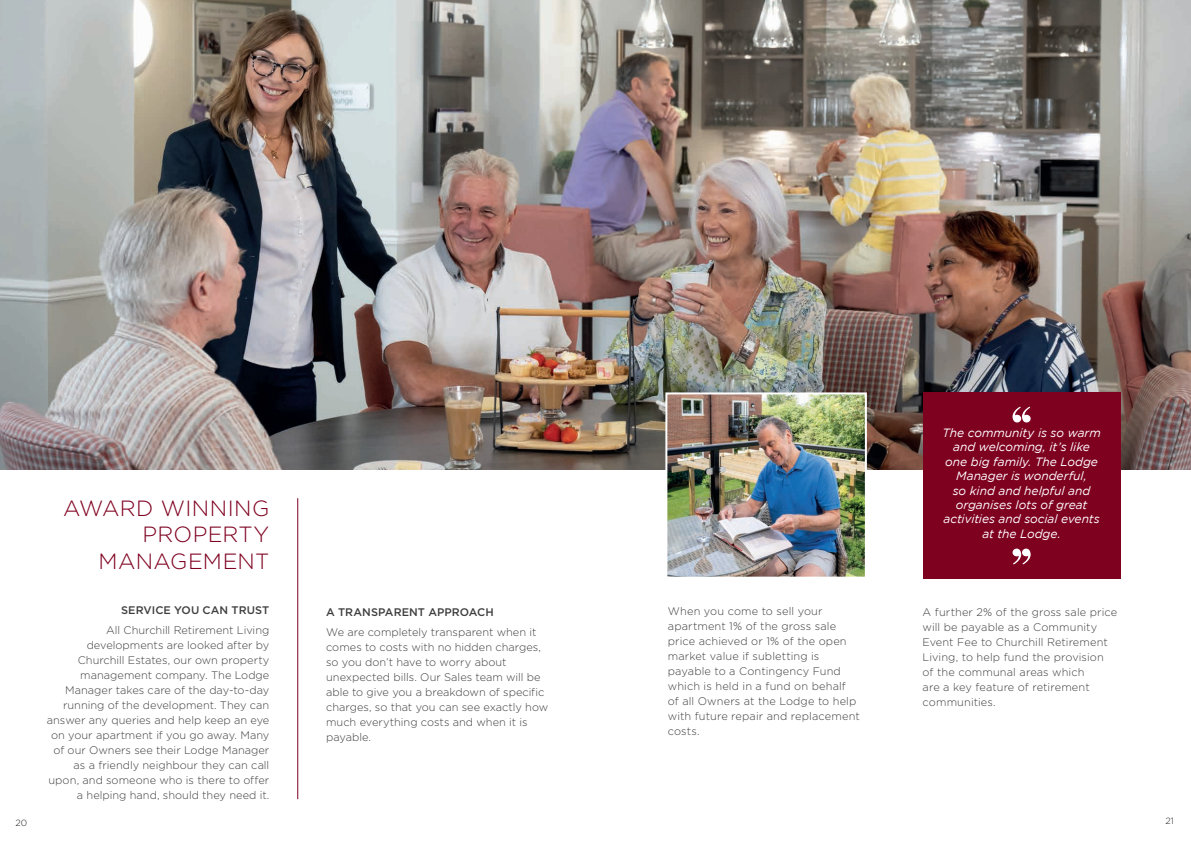
<style>
.page{position:relative;width:1191px;height:842px;background:#fff}
.page>*{position:absolute;margin:0;border:0;box-sizing:border-box;transform-origin:0 0}
.Headings_-_RED{font:300 22px/26.4px "Gotham";letter-spacing:.015em;color:#7f0120;text-align:right}
.t1{font:italic 12px/14.4px "Gotham";letter-spacing:-.005em;color:#fff;text-align:center}
.Body_copy_black{font:300 11px/15px "Gotham";letter-spacing:.005em;color:#3e3e3f}
.Body_copy_black-2{font:500 11px "Gotham";letter-spacing:.005em;color:#3e3e3f}
.Intro_subhead{font:500 11px "Gotham";letter-spacing:.005em;color:#3e3e3f}
.t2{font:300 9px "Gotham";color:#231f20}
</style>
<div class="page">
<img style="left:0;top:0;width:1191px;height:470px">
<hr style="left:297px;top:498px;width:1px;height:301px;background:#7f0120">
<img style="left:668px;top:395px;width:196px;height:181px">
<div style="left:665px;top:392px;width:202px;height:187px;border:2px solid #fff"></div>
<div style="left:922px;top:392px;width:198px;height:187px;background:#7f0120"></div>
<svg style="left:1012px;top:407px;width:18px;height:15px"></svg>
<svg style="left:1012px;top:549px;width:18px;height:15px"></svg>
<p class="Headings_-_RED" style="left:63px;top:494px;width:208px">AWARD WINNING<br>PROPERTY<br>MANAGEMENT</p>
<p class="Intro_subhead" style="left:121px;top:602px;width:150px">SERVICE YOU CAN TRUST</p>
<p class="Body_copy_black" style="left:47px;top:623px;width:224px;text-align:right">All Churchill Retirement Living developments are looked after by Churchill Estates, our own property management company. The Lodge Manager takes care of the day-to-day running of the development. They can answer any queries and help keep an eye on your apartment if you go away. Many of our Owners see their Lodge Manager as a friendly neighbour they can call upon, and someone who is there to offer a helping hand, should they need it.</p>
<p class="Body_copy_black-2" style="left:326px;top:605px;width:169px">A TRANSPARENT APPROACH</p>
<p class="Body_copy_black" style="left:326px;top:625px;width:224px">We are completely transparent when it comes to costs with no hidden charges, so you don’t have to worry about unexpected bills. Our Sales team will be able to give you a breakdown of specific charges, so that you can see exactly how much everything costs and when it is payable.</p>
<p class="t1" style="left:942px;top:425px;width:160px">The community is so warm and welcoming, it’s like one big family. The Lodge<br>Manager is wonderful,<br>so kind and helpful and organises lots of great activities and social events at the Lodge.</p>
<p class="Body_copy_black" style="left:668px;top:603px;width:193px">When you come to sell your apartment 1% of the gross sale price achieved or 1% of the open market value if subletting is payable to a Contingency Fund which is held in a fund on behalf<br>of all Owners at the Lodge to help with future repair and replacement costs.</p>
<p class="Body_copy_black" style="left:922px;top:604px;width:196px">A further 2% of the gross sale price will be payable as a Community<br>Event Fee to Churchill Retirement<br>Living, to help fund the provision of the communal areas which<br>are a key feature of retirement communities.</p>
<p class="t2" style="left:15px;top:817px;width:13px">20</p>
<p class="t2" style="left:1165px;top:815px;width:10px">21</p>
</div>
